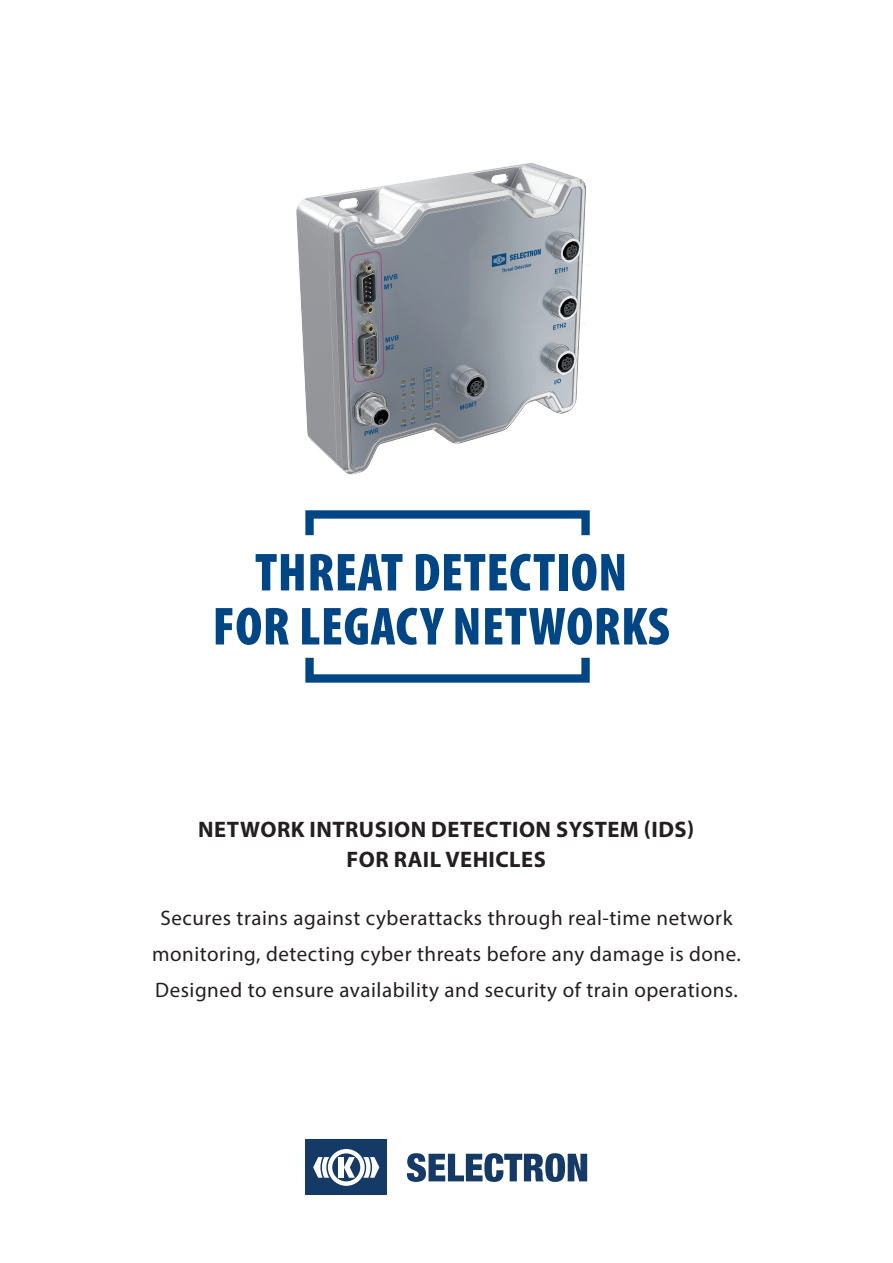
<style>
.page{position:relative;width:893px;height:1263px;background:#fff}
.page>*{position:absolute;margin:0;border:0;box-sizing:border-box;transform-origin:0 0}
.t1{font:900 condensed 54px/54px "Myriad Pro";letter-spacing:.01em;color:#004684;text-align:center}
.t2{font:700 22.5px/29.7px "Myriad Pro";letter-spacing:.02em;color:#231f20;text-align:center}
.t3{font:21px/36px "Myriad Pro";letter-spacing:.025em;color:#231f20;text-align:center}
</style>
<div class="page">
<div style="left:305px;top:654px;width:285px;height:29px;border:8px solid #004684"></div>
<div style="left:305px;top:510px;width:285px;height:29px;border:8px solid #004684"></div>
<div style="left:306px;top:1140px;width:81px;height:55px;background:#143a65"></div>
<svg style="left:313px;top:1149px;width:66px;height:37px"></svg>
<svg style="left:407px;top:1153px;width:180px;height:29px"></svg>
<img style="left:296px;top:163px;width:290px;height:312px">
<h1 class="t1" style="left:213px;top:544px;width:459px">THREAT DETECTION<br>FOR LEGACY NETWORKS</h1>
<p class="t2" style="left:198px;top:814px;width:497px">NETWORK INTRUSION DETECTION SYSTEM (IDS)<br>FOR RAIL VEHICLES</p>
<p class="t3" style="left:152px;top:900px;width:590px">Secures trains against cyberattacks through real-time network monitoring, detecting cyber threats before any damage is done.<br>Designed to ensure availability and security of train operations.</p>
</div>
